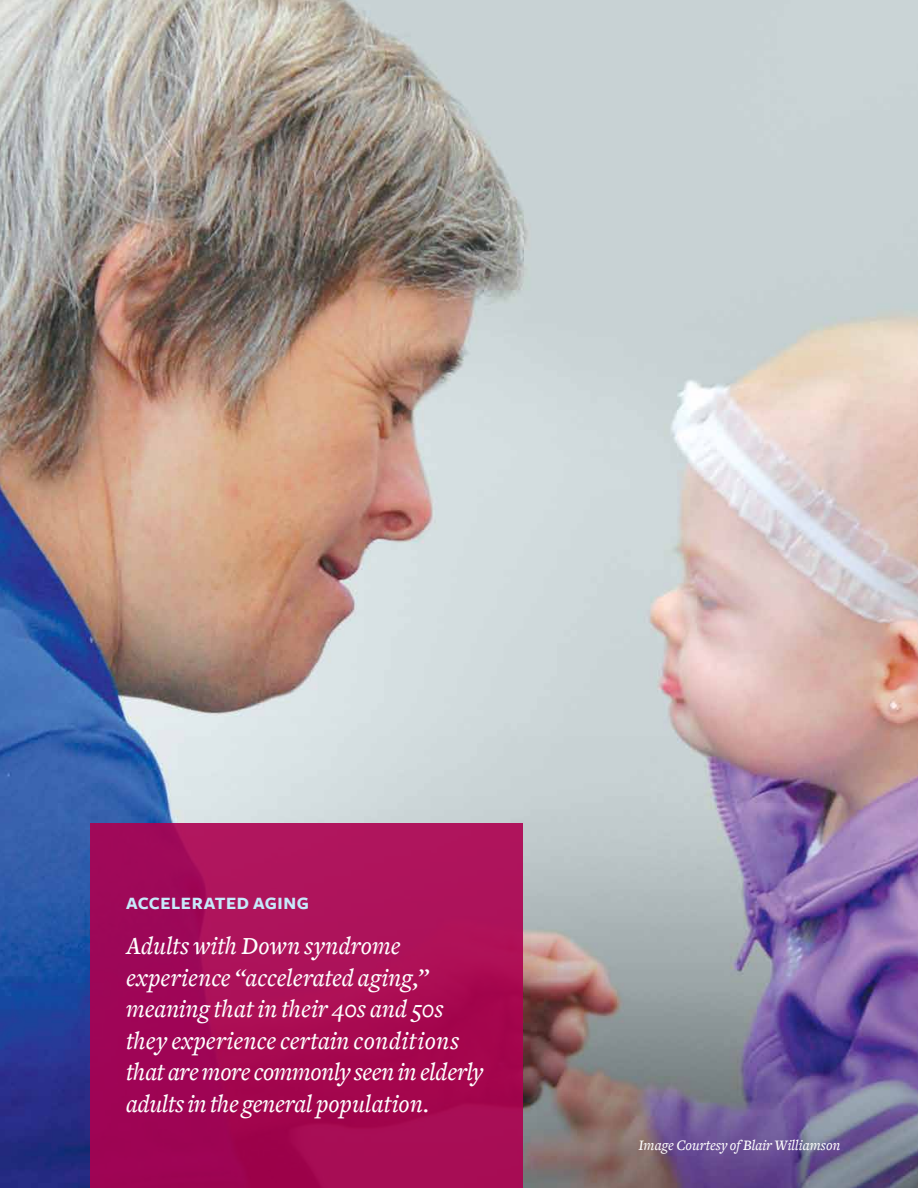
<style>
.page{position:relative;width:918px;height:1188px;background:#fff}
.page>*{position:absolute;margin:0;border:0;box-sizing:border-box;transform-origin:0 0}
.t1{font:italic 500 25.5px/31.5px "Freight Text";color:#fff}
.t2{font:700 18px "Freight Sans";letter-spacing:.03em;color:#c7eafb}
.t3{font:italic 500 15px "Freight Text";color:#fff}
</style>
<div class="page">
<img style="left:0;top:0;width:918px;height:1188px">
<div style="left:90px;top:823px;width:433px;height:365px;background:#a70a56"></div>
<p class="t2" style="left:126px;top:894px;width:184px">ACCELERATED AGING</p>
<p class="t1" style="left:126px;top:931px;width:359px">Adults with Down syndrome experience “accelerated aging,” meaning that in their 40s and 50s they experience certain conditions that are more commonly seen in elderly adults in the general population.</p>
<p class="t3" style="left:638px;top:1137px;width:203px">Image Courtesy of Blair Williamson</p>
</div>
